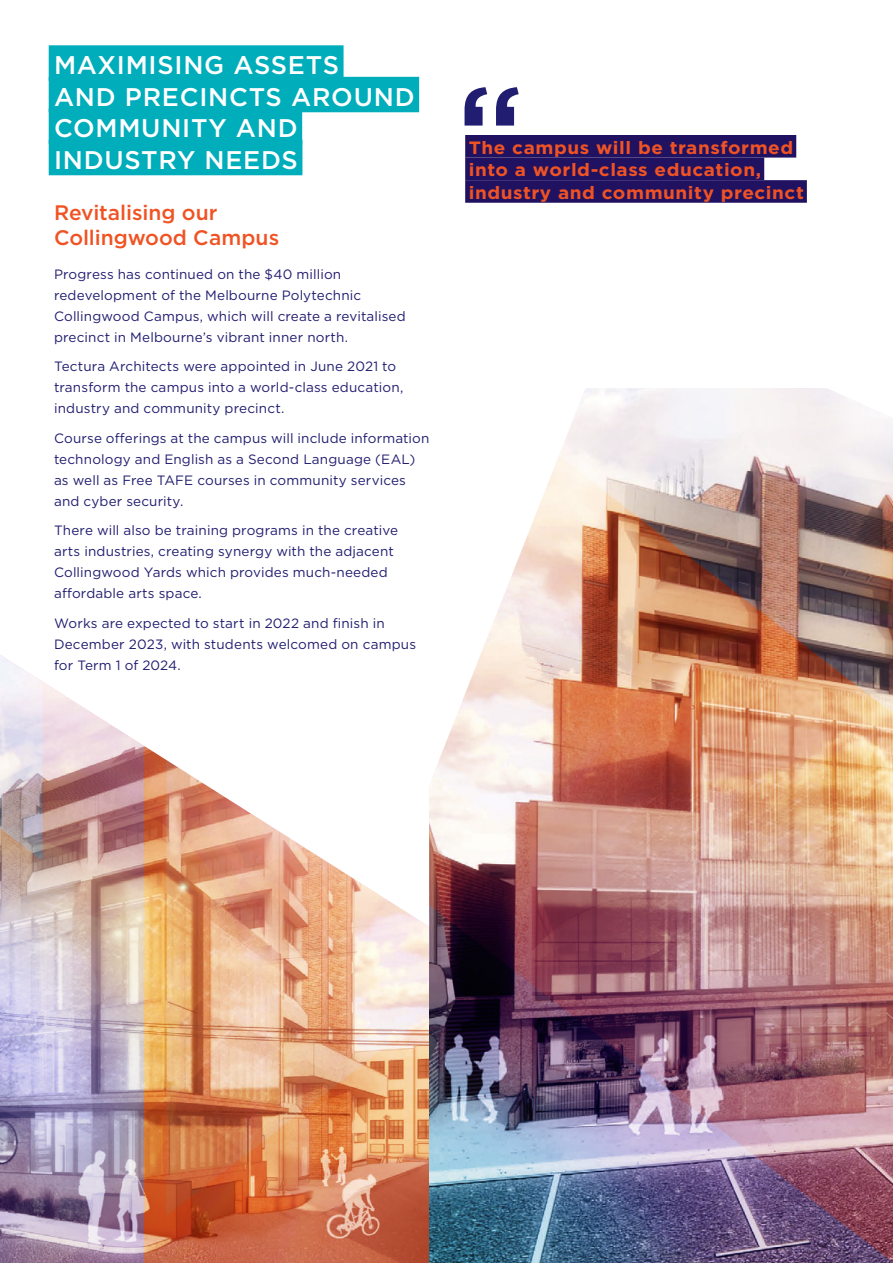
<style>
.page{position:relative;width:893px;height:1263px;background:#fff}
.page>*{position:absolute;margin:0;border:0;box-sizing:border-box;transform-origin:0 0}
._002_1_Page_Heading{font:500 25.5px "Gotham";letter-spacing:.03em;color:#fff}
._002_0_Section_Headi{font:500 21px/25.2px "Gotham";letter-spacing:-.005em;color:#f05323}
._007_0_Caption{font:700 17.85px "Gotham";letter-spacing:.03em;color:#f05323;scale:1.06 1}
._004_0_Paragraph{font:13.5px/21px "Gotham";letter-spacing:.01em;color:#211d70}
</style>
<div class="page">
<img style="left:0;top:655px;width:429px;height:608px">
<img style="left:429px;top:388px;width:464px;height:875px">
<svg style="left:374px;top:388px;width:230px;height:448px"></svg>
<svg style="left:767px;top:388px;width:126px;height:30px"></svg>
<div style="left:49px;top:45px;width:295px;height:36px;background:#00adbb"></div>
<div style="left:49px;top:77px;width:370px;height:35px;background:#00adbb"></div>
<div style="left:49px;top:108px;width:253px;height:36px;background:#00adbb"></div>
<div style="left:49px;top:140px;width:253px;height:35px;background:#00adbb"></div>
<div style="left:465px;top:135px;width:331px;height:23px;background:#211261"></div>
<div style="left:465px;top:158px;width:299px;height:22px;background:#211261"></div>
<div style="left:465px;top:180px;width:342px;height:23px;background:#211261"></div>
<svg style="left:465px;top:87px;width:54px;height:39px"></svg>
<p class="_002_1_Page_Heading" style="left:54px;top:49px;width:287px">MAXIMISING ASSETS</p>
<p class="_002_1_Page_Heading" style="left:54px;top:80px;width:362px">AND PRECINCTS AROUND</p>
<p class="_002_1_Page_Heading" style="left:54px;top:112px;width:245px">COMMUNITY AND</p>
<p class="_002_1_Page_Heading" style="left:54px;top:143px;width:245px">INDUSTRY NEEDS</p>
<p class="_002_0_Section_Headi" style="left:54px;top:199px;width:227px">Revitalising our<br>Collingwood Campus</p>
<p class="_004_0_Paragraph" style="left:54px;top:263px;width:353px">Progress has continued on the $40 million redevelopment of the Melbourne Polytechnic Collingwood Campus, which will create a revitalised precinct in Melbourne’s vibrant inner north.</p>
<p class="_004_0_Paragraph" style="left:54px;top:356px;width:351px">Tectura Architects were appointed in June 2021 to transform the campus into a world-class education, industry and community precinct.</p>
<p class="_004_0_Paragraph" style="left:54px;top:427px;width:377px">Course offerings at the campus will include information technology and English as a Second Language (EAL) as well as Free TAFE courses in community services and cyber security.</p>
<p class="_004_0_Paragraph" style="left:54px;top:520px;width:346px">There will also be training programs in the creative arts industries, creating synergy with the adjacent Collingwood Yards which provides much-needed affordable arts space.</p>
<p class="_004_0_Paragraph" style="left:54px;top:612px;width:364px">Works are expected to start in 2022 and finish in<br>December 2023, with students welcomed on campus for Term 1 of 2024.</p>
<p class="_007_0_Caption" style="left:469px;top:135px;width:308px">The campus will be transformed</p>
<p class="_007_0_Caption" style="left:469px;top:158px;width:277px">into a world-class education,</p>
<p class="_007_0_Caption" style="left:469px;top:181px;width:318px">industry and community precinct</p>
</div>
